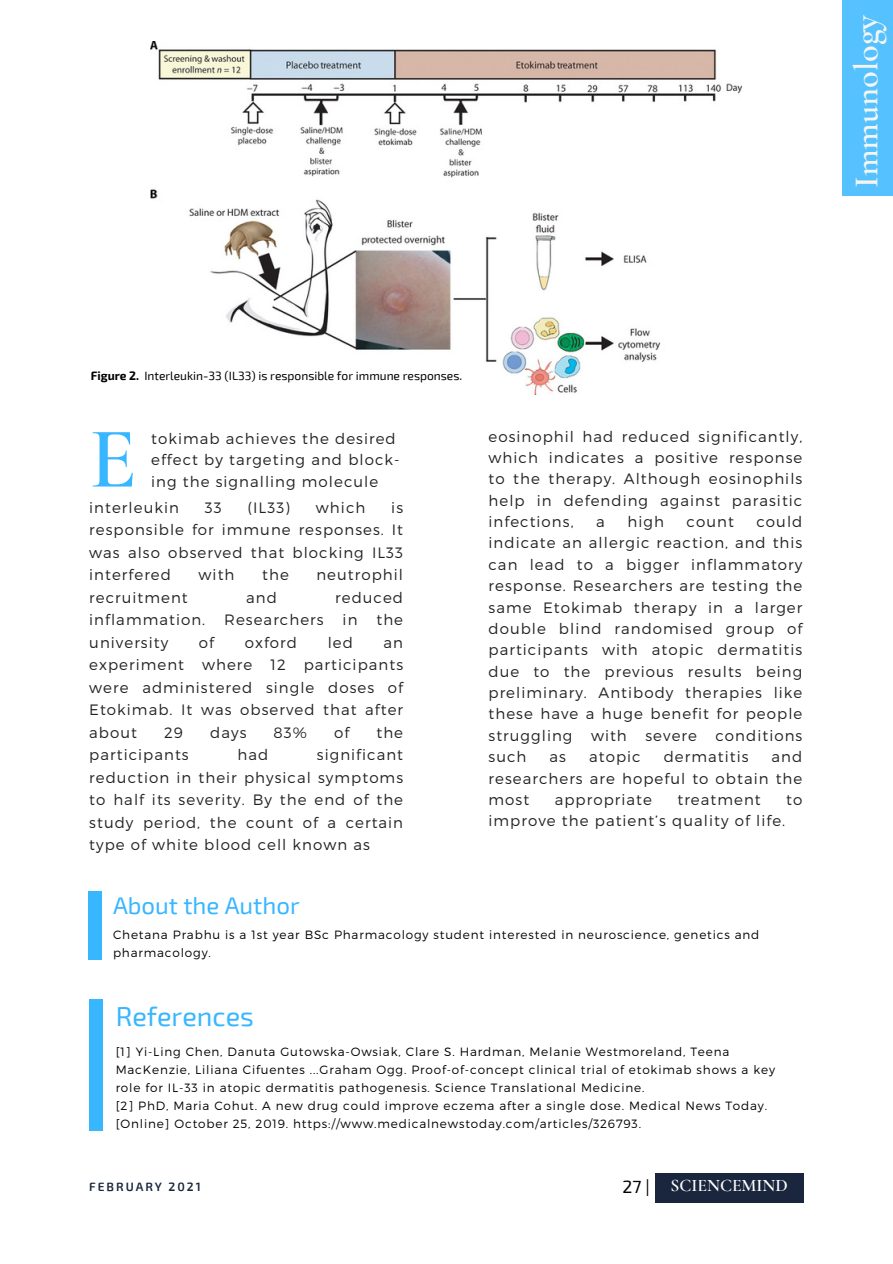
<style>
.page{position:relative;width:893px;height:1264px;background:#fff}
.page>*{position:absolute;margin:0;border:0;box-sizing:border-box;transform-origin:0 0}
.t1{font:600 86.85px "Cormorant Garamond";color:#38b6ff}
.t2{font:600 34.5px "Cormorant Garamond";color:#f5f5ef}
.t3{font:27px "Exo 2";color:#38b6ff}
.t4{font:24px "Exo 2";color:#38b6ff}
.t5{font:17.7px "Exo 2";color:#000}
.t6{font:600 17.55px "Cormorant Garamond";color:#fff}
.t7{font:300 15px/21.3px "Montserrat";letter-spacing:.07em;color:#222;text-align:justify}
.t8{font:600 12.15px "Exo 2";letter-spacing:.16em;color:#1a263d}
.t9{font:300 12px/18px "Montserrat";letter-spacing:.07em;color:#000}
.t10{font:12px "Exo 2";color:#000}
.s1{font-weight:700}
</style>
<div class="page">
<div style="left:655px;top:1173px;width:148px;height:29px;background:#1a263d"></div>
<img style="left:150px;top:42px;width:592px;height:353px">
<div style="left:88px;top:891px;width:14px;height:69px;background:#38b6ff"></div>
<div style="left:89px;top:999px;width:14px;height:131px;background:#38b6ff"></div>
<div style="left:842px;top:0;width:50px;height:196px;background:#56c1ff"></div>
<p class="t2" style="left:845px;top:188px;width:175px;rotate:-90deg">Immunology</p>
<p class="t10" style="left:91px;top:368px;width:373px"><span class="s1">Figure 2.</span> Interleukin-33 (IL33) is responsible for immune responses.</p>
<p class="t1" style="left:89px;top:406px;width:49px">E</p>
<p class="t7" style="left:151px;top:427px;width:246px">tokimab achieves the desired</p>
<p class="t7" style="left:151px;top:448px;width:250px">effect by targeting and block-</p>
<p class="t7" style="left:151px;top:470px;width:228px">ing the signalling molecule</p>
<p class="t7" style="left:89px;top:496px;width:91px">interleukin</p>
<p class="t7" style="left:205px;top:496px;width:18px">33</p>
<p class="t7" style="left:247px;top:496px;width:44px">(IL33)</p>
<p class="t7" style="left:316px;top:496px;width:51px">which</p>
<p class="t7" style="left:89px;top:495px;width:315px;line-height:22.5px;text-indent:302px">is responsible for immune responses. It was also observed that blocking IL33 interfered</p>
<p class="t7" style="left:199px;top:563px;width:37px">with</p>
<p class="t7" style="left:262px;top:563px;width:28px">the</p>
<p class="t7" style="left:316px;top:563px;width:88px">neutrophil</p>
<p class="t7" style="left:89px;top:586px;width:100px">recruitment</p>
<p class="t7" style="left:246px;top:586px;width:32px">and</p>
<p class="t7" style="left:335px;top:586px;width:69px">reduced</p>
<p class="t7" style="left:89px;top:608px;width:117px">inflammation.</p>
<p class="t7" style="left:224px;top:608px;width:101px">Researchers</p>
<p class="t7" style="left:342px;top:608px;width:16px">in</p>
<p class="t7" style="left:376px;top:608px;width:28px">the</p>
<p class="t7" style="left:89px;top:631px;width:80px">university</p>
<p class="t7" style="left:199px;top:631px;width:17px">of</p>
<p class="t7" style="left:245px;top:631px;width:54px">oxford</p>
<p class="t7" style="left:327px;top:631px;width:27px">led</p>
<p class="t7" style="left:89px;top:630px;width:315px;line-height:22.5px;text-indent:294px">an experiment where 12 participants were administered single doses of Etokimab. It was observed that after about</p>
<p class="t7" style="left:164px;top:721px;width:20px">29</p>
<p class="t7" style="left:210px;top:721px;width:38px">days</p>
<p class="t7" style="left:273px;top:721px;width:35px">83%</p>
<p class="t7" style="left:334px;top:721px;width:17px">of</p>
<p class="t7" style="left:376px;top:721px;width:28px">the</p>
<p class="t7" style="left:89px;top:743px;width:101px">participants</p>
<p class="t7" style="left:237px;top:743px;width:32px">had</p>
<p class="t7" style="left:89px;top:743px;width:315px;line-height:22.5px;text-indent:227px">significant reduction in their physical symptoms to half its severity. By the end of the study period, the count of a certain type of white blood cell known as</p>
<p class="t7" style="left:488px;top:425px;width:315px">eosinophil had reduced significantly, which indicates a positive response to the therapy. Although eosinophils help in defending against parasitic infections,</p>
<p class="t7" style="left:488px;top:510px;width:315px;text-indent:268px">could indicate an allergic reaction, and this can lead to a bigger inflammatory response. Researchers are testing the same Etokimab therapy in a larger double blind randomised group of participants with atopic dermatitis due to the previous results being preliminary. Antibody therapies like these have a huge benefit for people struggling with severe conditions such</p>
<p class="t7" style="left:596px;top:510px;width:10px">a</p>
<p class="t7" style="left:627px;top:510px;width:38px">high</p>
<p class="t7" style="left:686px;top:510px;width:49px">count</p>
<p class="t7" style="left:488px;top:745px;width:315px;text-indent:283px">and researchers are hopeful to obtain the most</p>
<p class="t7" style="left:549px;top:745px;width:18px">as</p>
<p class="t7" style="left:589px;top:745px;width:53px">atopic</p>
<p class="t7" style="left:663px;top:745px;width:86px">dermatitis</p>
<p class="t7" style="left:554px;top:788px;width:99px">appropriate</p>
<p class="t7" style="left:677px;top:788px;width:85px">treatment</p>
<p class="t7" style="left:786px;top:788px;width:18px">to</p>
<p class="t7" style="left:488px;top:809px;width:298px">improve the patient’s quality of life.</p>
<p class="t4" style="left:113px;top:889px;width:188px">About the Author</p>
<p class="t9" style="left:113px;top:925px;width:647px">Chetana Prabhu is a 1st year BSc Pharmacology student interested in neuroscience, genetics and pharmacology.</p>
<p class="t3" style="left:116px;top:999px;width:140px">References</p>
<p class="t9" style="left:116px;top:1041px;width:660px">[1] Yi-Ling Chen, Danuta Gutowska-Owsiak, Clare S. Hardman, Melanie Westmoreland, Teena<br>MacKenzie, Liliana Cifuentes ...Graham Ogg. Proof-of-concept clinical trial of etokimab shows a key role for IL-33 in atopic dermatitis pathogenesis. Science Translational Medicine.</p>
<p class="t9" style="left:116px;top:1095px;width:653px">[2] PhD, Maria Cohut. A new drug could improve eczema after a single dose. Medical News Today. [Online] October 25, 2019. https://www.medicalnewstoday.com/articles/326793.</p>
<p class="t8" style="left:89px;top:1179px;width:113px">FEBRUARY 2021</p>
<p class="t5" style="left:622px;top:1174px;width:29px">27 |</p>
<p class="t6" style="left:670px;top:1175px;width:119px">SCIENCEMIND</p>
</div>
